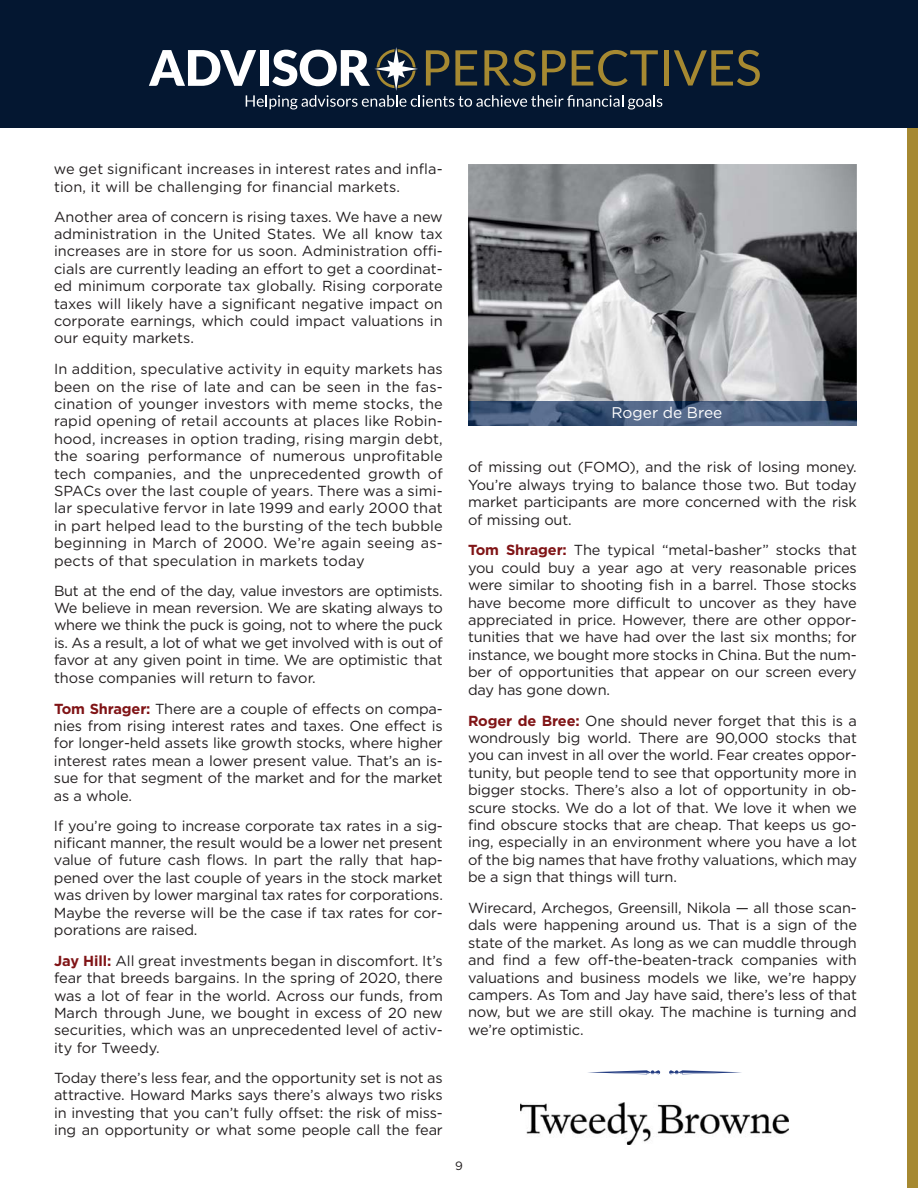
<style>
.page{position:relative;width:918px;height:1188px;background:#fff}
.page>*{position:absolute;margin:0;border:0;box-sizing:border-box;transform-origin:0 0}
.t1{font:15.45px "Gotham";color:#fff}
.t2{font:14.55px/17.4px "Gotham";letter-spacing:-.01em;color:#231f20;text-align:justify}
.t3{font:14.55px/17.4px "Gotham";letter-spacing:.01em;color:#231f20}
.t4{font:12px "Gotham";color:#231f20}
.s1{font-weight:700;color:#801416}
</style>
<div class="page">
<div style="left:907px;top:111px;width:11px;height:1077px;background:#a68931"></div>
<div style="left:0;top:0;width:918px;height:127px;background:#041731"></div>
<hr style="left:664px;top:50px;width:4px;height:36px;background:#a68931">
<svg style="left:674px;top:50px;width:86px;height:36px"></svg>
<svg style="left:149px;top:47px;width:513px;height:63px"></svg>
<img style="left:468px;top:164px;width:389px;height:238px">
<img style="left:468px;top:402px;width:389px;height:24px">
<svg style="left:588px;top:1070px;width:72px;height:4px"></svg>
<svg style="left:669px;top:1070px;width:73px;height:4px"></svg>
<img style="left:521px;top:1103px;width:268px;height:42px">
<p class="t3" style="left:54px;top:161px;width:390px">we get significant increases in interest rates and infla&shy;tion, it will be challenging for financial markets.</p>
<p class="t2" style="left:54px;top:209px;width:390px">Another area of concern is rising taxes. We have a new administration in the United States. We all know tax increases are in store for us soon. Administration offi&shy;cials are currently leading an effort to get a coordinat&shy;ed minimum corporate tax globally. Rising corporate taxes will likely have a significant negative impact on corporate earnings, which could impact valuations in our equity markets.</p>
<p class="t2" style="left:54px;top:362px;width:390px">In addition, speculative activity in equity markets has been on the rise of late and can be seen in the fas&shy;cination of younger investors with meme stocks, the rapid opening of retail accounts at places like Robin&shy;hood, increases in option trading, rising margin debt, the soaring performance of numerous unprofitable tech companies, and the unprecedented growth of SPACs over the last couple of years. There was a simi&shy;lar speculative fervor in late 1999 and early 2000 that in part helped lead to the bursting of the tech bubble beginning in March of 2000. We’re again seeing as&shy;pects of that speculation in markets today</p>
<p class="t2" style="left:54px;top:583px;width:390px">But at the end of the day, value investors are optimists.<br>We believe in mean reversion. We are skating always to where we think the puck is going, not to where the puck is. As a result, a lot of what we get involved with is out of favor at any given point in time. We are optimistic that those companies will return to favor.</p>
<p class="t2" style="left:54px;top:701px;width:390px"><span class="s1">Tom Shrager:</span> There are a couple of effects on compa&shy;nies from rising interest rates and taxes. One effect is for longer-held assets like growth stocks, where higher interest rates mean a lower present value. That’s an is&shy;sue for that segment of the market and for the market as a whole.</p>
<p class="t2" style="left:54px;top:818px;width:390px">If you’re going to increase corporate tax rates in a sig&shy;nificant manner, the result would be a lower net present value of future cash flows. In part the rally that hap&shy;pened over the last couple of years in the stock market was driven by lower marginal tax rates for corporations.<br>Maybe the reverse will be the case if tax rates for cor&shy;porations are raised.</p>
<p class="t2" style="left:54px;top:953px;width:390px"><span class="s1">Jay Hill:</span> All great investments began in discomfort. It’s fear that breeds bargains. In the spring of 2020, there was a lot of fear in the world. Across our funds, from March through June, we bought in excess of 20 new securities, which was an unprecedented level of activ&shy;ity for Tweedy.</p>
<p class="t2" style="left:54px;top:1070px;width:390px">Today there’s less fear, and the opportunity set is not as attractive. Howard Marks says there’s always two risks in investing that you can’t fully offset: the risk of miss&shy;ing an opportunity or what some people call the fear</p>
<p class="t1" style="left:612px;top:407px;width:112px">Roger de Bree</p>
<p class="t2" style="left:468px;top:460px;width:390px">of missing out (FOMO), and the risk of losing money.<br>You’re always trying to balance those two. But today market participants are more concerned with the risk of missing out.</p>
<p class="t2" style="left:468px;top:543px;width:390px"><span class="s1">Tom Shrager:</span> The typical “metal-basher” stocks that you could buy a year ago at very reasonable prices were similar to shooting fish in a barrel. Those stocks have become more difficult to uncover as they have appreciated in price. However, there are other oppor&shy;tunities that we have had over the last six months; for instance, we bought more stocks in China. But the num&shy;ber of opportunities that appear on our screen every day has gone down.</p>
<p class="t2" style="left:468px;top:713px;width:390px"><span class="s1">Roger de Bree:</span> One should never forget that this is a wondrously big world. There are 90,000 stocks that you can invest in all over the world. Fear creates oppor&shy;tunity, but people tend to see that opportunity more in bigger stocks. There’s also a lot of opportunity in ob&shy;scure stocks. We do a lot of that. We love it when we find obscure stocks that are cheap. That keeps us go&shy;ing, especially in an environment where you have a lot of the big names that have frothy valuations, which may be a sign that things will turn.</p>
<p class="t2" style="left:468px;top:900px;width:390px">Wirecard, Archegos, Greensill, Nikola — all those scan&shy;dals were happening around us. That is a sign of the state of the market. As long as we can muddle through and find a few off-the-beaten-track companies with valuations and business models we like, we’re happy campers. As Tom and Jay have said, there’s less of that now, but we are still okay. The machine is turning and we’re optimistic.</p>
<p class="t4" style="left:455px;top:1161px;width:9px">9</p>
</div>
